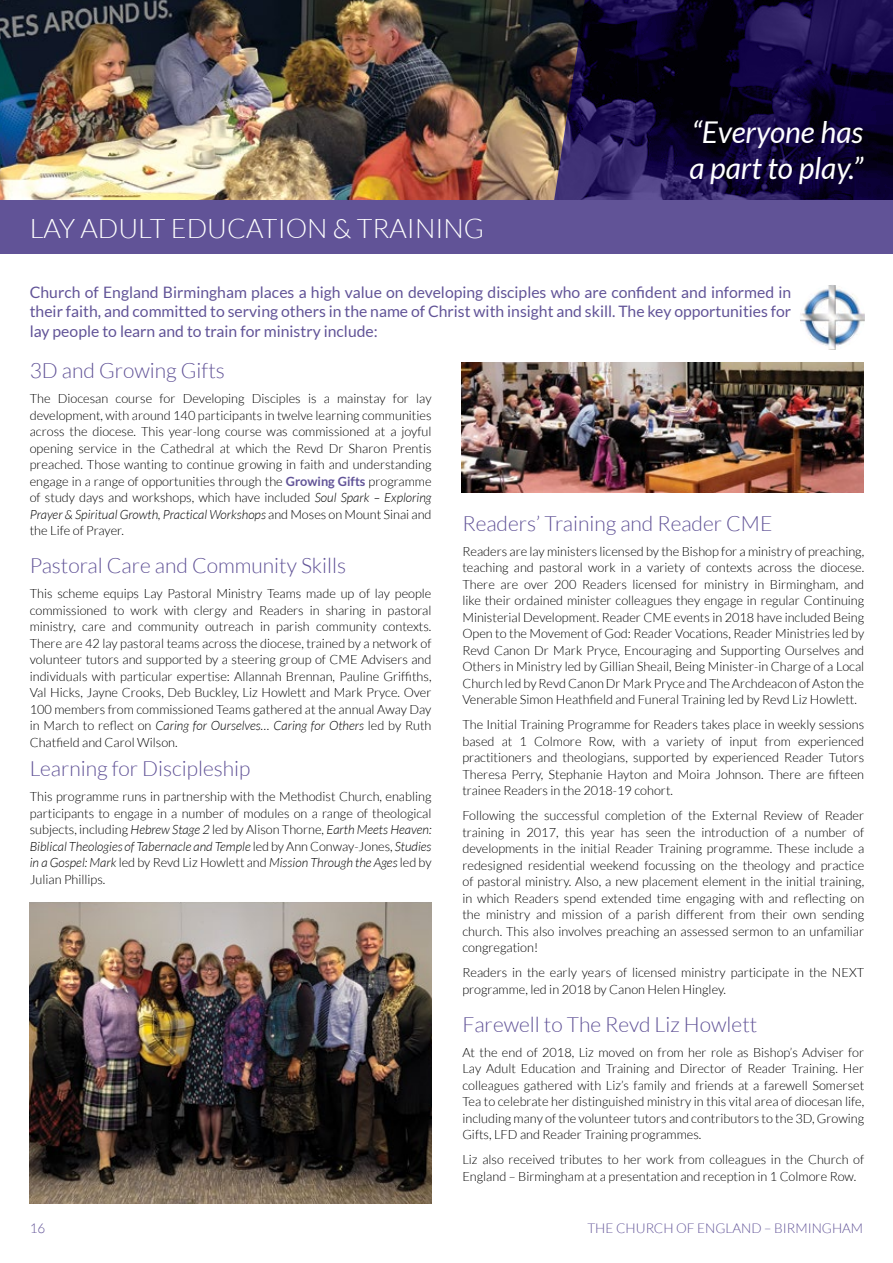
<style>
.page{position:relative;width:893px;height:1263px;background:#fff}
.page>*{position:absolute;margin:0;border:0;box-sizing:border-box;transform-origin:0 0}
.t1{font:italic 30px/36px "Lato";color:#fff}
.t2{font:300 27px "Lato";color:#fff}
.t3{font:300 21px "Lato";color:#615397}
.t4{font:15.75px/19.5px "Lato";color:#615397;text-align:justify}
.t5{font:300 13.5px "Lato";color:#615397}
.t6{font:300 12.75px/16.5px "Lato";color:#000;text-align:justify}
.s1{font-weight:700;color:#615397}
.s2{font-style:italic}
</style>
<div class="page">
<img style="left:0;top:0;width:547px;height:200px">
<img style="left:30px;top:902px;width:402px;height:301px">
<img style="left:461px;top:362px;width:402px;height:130px">
<svg style="left:547px;top:0;width:346px;height:200px;background:#170d38"></svg>
<img style="left:800px;top:285px;width:65px;height:65px;border-radius:32px">
<div style="left:0;top:200px;width:893px;height:53px;background:#615397"></div>
<h2 class="t2" style="left:30px;top:213px;width:456px">LAY ADULT EDUCATION &amp; TRAINING</h2>
<h2 class="t2" style="left:30px;top:213px;width:71px">TITLE</h2>
<h1 class="t1" style="left:689px;top:115px;width:175px">“Everyone has a part to play.”</h1>
<h1 class="t1" style="left:613px;top:116px;width:251px">“Everyone has a part</h1>
<p class="t4" style="left:30px;top:282px;width:763px">Church of England Birmingham places a high value on developing disciples who are confident and informed in their faith, and committed to serving others in the name of Christ with insight and skill. The key opportunities for lay people to learn and to train for ministry include:</p>
<h3 class="t3" style="left:30px;top:360px;width:197px">3D and Growing Gifts</h3>
<p class="t6" style="left:30px;top:391px;width:403px">The Diocesan course for Developing Disciples is a mainstay for lay development, with around 140 participants in twelve learning communities across the diocese. This year-long course was commissioned at a joyful opening service in the Cathedral at which the Revd Dr Sharon Prentis preached. Those wanting to continue growing in faith and understanding engage in a range of opportunities through the <span class="s1">Growing Gifts</span> programme of study days and workshops, which have included <span class="s2">Soul Spark – Exploring Prayer &amp; Spiritual Growth, Practical Workshops</span> and Moses on Mount Sinai and the Life of Prayer.</p>
<h3 class="t3" style="left:30px;top:555px;width:318px">Pastoral Care and Community Skills</h3>
<p class="t6" style="left:30px;top:586px;width:403px">This scheme equips Lay Pastoral Ministry Teams made up of lay people commissioned to work with clergy and Readers in sharing in pastoral ministry, care and community outreach in parish community contexts.<br>There are 42 lay pastoral teams across the diocese, trained by a network of volunteer tutors and supported by a steering group of CME Advisers and individuals with particular expertise: Allannah Brennan, Pauline Griffiths, Val Hicks, Jayne Crooks, Deb Buckley, Liz Howlett and Mark Pryce. Over 100 members from commissioned Teams gathered at the annual Away Day in March to reflect on <span class="s2">Caring for Ourselves… Caring for Others</span> led by Ruth Chatfield and Carol Wilson.</p>
<h3 class="t3" style="left:30px;top:758px;width:222px">Learning for Discipleship</h3>
<p class="t6" style="left:30px;top:789px;width:403px">This programme runs in partnership with the Methodist Church, enabling participants to engage in a number of modules on a range of theological subjects, including <span class="s2">Hebrew Stage 2</span> led by Alison Thorne, <span class="s2">Earth Meets Heaven:<br>Biblical Theologies of Tabernacle and Temple</span> led by Ann Conway-Jones, <span class="s2">Studies in a Gospel: Mark</span> led by Revd Liz Howlett and <span class="s2">Mission Through the Ages</span> led by Julian Phillips.</p>
<h3 class="t3" style="left:462px;top:512px;width:312px">Readers’ Training and Reader CME</h3>
<p class="t6" style="left:462px;top:543px;width:403px">Readers are lay ministers licensed by the Bishop for a ministry of preaching, teaching and pastoral work in a variety of contexts across the diocese.<br>There are over 200 Readers licensed for ministry in Birmingham, and like their ordained minister colleagues they engage in regular Continuing Ministerial Development. Reader CME events in 2018 have included Being Open to the Movement of God: Reader Vocations, Reader Ministries led by Revd Canon Dr Mark Pryce, Encouraging and Supporting Ourselves and Others in Ministry led by Gillian Sheail, Being Minister-in Charge of a Local Church led by Revd Canon Dr Mark Pryce and The Archdeacon of Aston the Venerable Simon Heathfield and Funeral Training led by Revd Liz Howlett.</p>
<p class="t6" style="left:462px;top:716px;width:403px">The Initial Training Programme for Readers takes place in weekly sessions based at 1 Colmore Row, with a variety of input from experienced practitioners and theologians, supported by experienced Reader Tutors Theresa Perry, Stephanie Hayton and Moira Johnson. There are fifteen trainee Readers in the 2018-19 cohort.</p>
<p class="t6" style="left:462px;top:807px;width:403px">Following the successful completion of the External Review of Reader training in 2017, this year has seen the introduction of a number of developments in the initial Reader Training programme. These include a redesigned residential weekend focussing on the theology and practice of pastoral ministry. Also, a new placement element in the initial training, in which Readers spend extended time engaging with and reflecting on the ministry and mission of a parish different from their own sending church. This also involves preaching an assessed sermon to an unfamiliar congregation!</p>
<p class="t6" style="left:462px;top:964px;width:403px">Readers in the early years of licensed ministry participate in the NEXT programme, led in 2018 by Canon Helen Hingley.</p>
<h3 class="t3" style="left:462px;top:1013px;width:296px">Farewell to The Revd Liz Howlett</h3>
<p class="t6" style="left:462px;top:1044px;width:403px">At the end of 2018, Liz moved on from her role as Bishop’s Adviser for Lay Adult Education and Training and Director of Reader Training. Her colleagues gathered with Liz’s family and friends at a farewell Somerset Tea to celebrate her distinguished ministry in this vital area of diocesan life, including many of the volunteer tutors and contributors to the 3D, Growing Gifts, LFD and Reader Training programmes.</p>
<p class="t6" style="left:462px;top:1151px;width:403px">Liz also received tributes to her work from colleagues in the Church of<br>England – Birmingham at a presentation and reception in 1 Colmore Row.</p>
<p class="t5" style="left:30px;top:1221px;width:17px">16</p>
<p class="t5" style="left:587px;top:1221px;width:277px">THE CHURCH OF ENGLAND – BIRMINGHAM</p>
</div>
